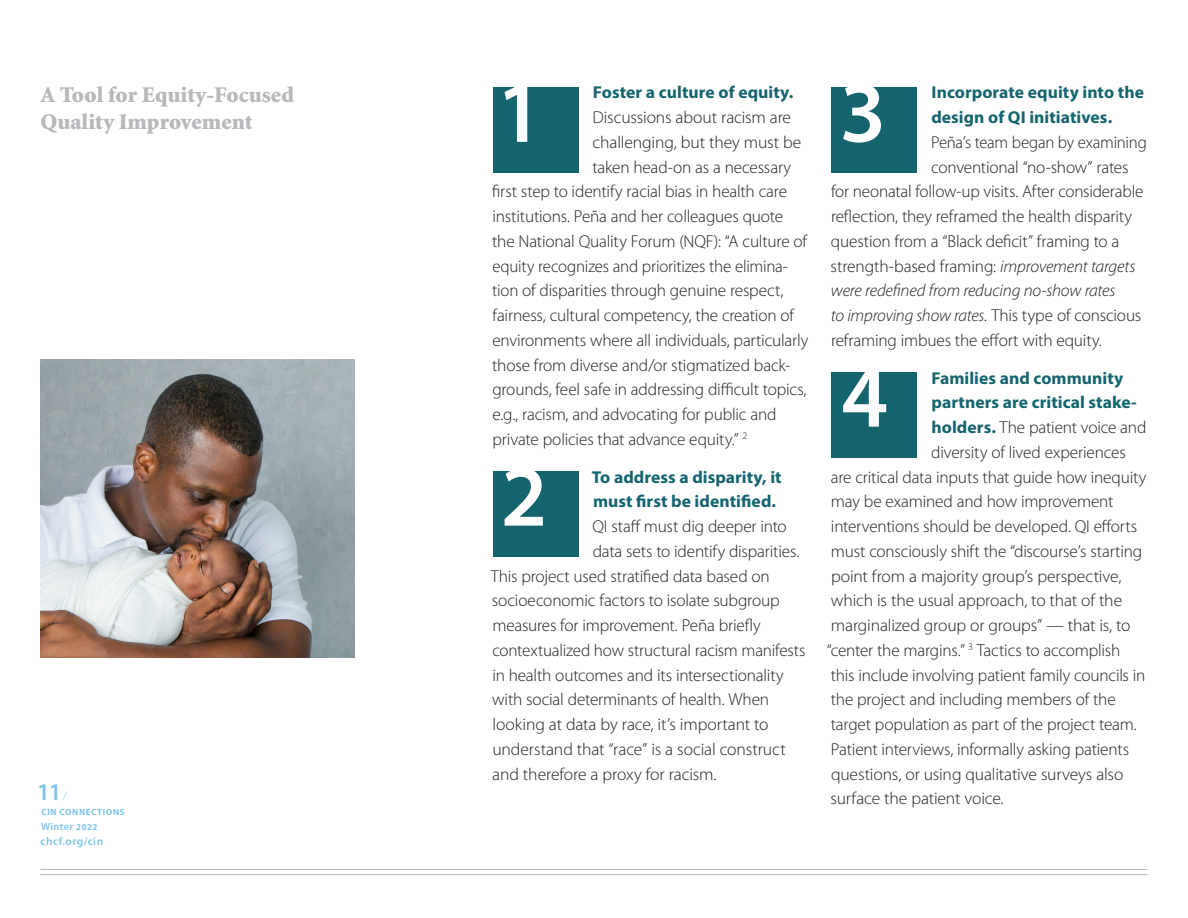
<style>
.page{position:relative;width:1188px;height:918px;background:#fff}
.page>*{position:absolute;margin:0;border:0;box-sizing:border-box;transform-origin:0 0}
.t1{font:600 87px "Myriad Pro";color:#fff}
.t2{font:600 24px "Myriad Pro";color:#7fc4ed}
.t3{font:900 22.5px/27px "Minion";letter-spacing:.005em;color:#b7b8bb}
.t4{font:300 17.25px "Myriad Pro";letter-spacing:-.01em;color:#231f20}
.t5{font:700 17.25px "Myriad Pro";color:#14646e}
.t6{font:italic 300 17.25px "Myriad Pro";letter-spacing:-.01em;color:#231f20}
.t7{font:600 11.25px "Myriad Pro";letter-spacing:.045em;color:#7fc4ed}
.t8{font:600 10.5px "Myriad Pro";letter-spacing:.025em;color:#7fc4ed}
.t9{font:700 9px "Myriad Pro";letter-spacing:.065em;color:#7fc4ed}
.s1{font-weight:300;font-size:12px}
.s2{font-weight:700;font-size:9px}
.s3{font-style:italic}
.s4{font-style:normal}
.s5{font-weight:700;color:#14646e}
</style>
<div class="page">
<hr style="left:40px;top:869px;width:1108px;height:1px;background:#b2b3b7">
<hr style="left:40px;top:874px;width:1108px;height:1px;background:#b2b3b7">
<div style="left:493px;top:471px;width:85px;height:85px;background:#14646e"></div>
<div style="left:831px;top:87px;width:86px;height:85px;background:#14646e"></div>
<div style="left:831px;top:372px;width:86px;height:85px;background:#14646e"></div>
<div style="left:493px;top:87px;width:85px;height:86px;background:#14646e"></div>
<img style="left:40px;top:360px;width:315px;height:297px">
<p class="t3" style="left:40px;top:82px;width:255px">A Tool for Equity-Focused<br>Quality Improvement</p>
<p class="t2" style="left:37px;top:779px;width:31px">11<span class="s1">/</span></p>
<p class="t9" style="left:41px;top:806px;width:85px">CIN CONNECTIONS</p>
<p class="t8" style="left:41px;top:820px;width:58px">Winter <span class="s2">2022</span></p>
<p class="t7" style="left:41px;top:835px;width:64px">chcf.org/cin</p>
<p class="t1" style="left:496px;top:64px;width:48px">1</p>
<p class="t5" style="left:593px;top:81px;width:202px">Foster a culture of equity.</p>
<p class="t4" style="left:593px;top:108px;width:200px">Discussions about racism are</p>
<p class="t4" style="left:593px;top:133px;width:210px">challenging, but they must be</p>
<p class="t4" style="left:592px;top:157px;width:200px">taken head-on as a necessary</p>
<p class="t4" style="left:492px;top:182px;width:296px">first step to identify racial bias in health care</p>
<p class="t4" style="left:492px;top:207px;width:292px">institutions. Peña and her colleagues quote</p>
<p class="t4" style="left:492px;top:232px;width:316px">the National Quality Forum (NQF): “A culture of</p>
<p class="t4" style="left:492px;top:256px;width:297px">equity recognizes and prioritizes the elimina-</p>
<p class="t4" style="left:492px;top:281px;width:293px">tion of disparities through genuine respect,</p>
<p class="t4" style="left:492px;top:306px;width:303px">fairness, cultural competency, the creation of</p>
<p class="t4" style="left:492px;top:331px;width:317px">environments where all individuals, particularly</p>
<p class="t4" style="left:492px;top:355px;width:300px">those from diverse and/or stigmatized back-</p>
<p class="t4" style="left:492px;top:380px;width:316px">grounds, feel safe in addressing difficult topics,</p>
<p class="t4" style="left:492px;top:405px;width:286px">e.g., racism, and advocating for public and</p>
<p class="t4" style="left:492px;top:430px;width:256px">private policies that advance equity.” <sup>2</sup></p>
<p class="t5" style="left:592px;top:466px;width:191px">To address a disparity, it</p>
<p class="t5" style="left:593px;top:490px;width:185px">must first be identified.</p>
<p class="t4" style="left:593px;top:517px;width:196px">QI staff must dig deeper into</p>
<p class="t4" style="left:593px;top:542px;width:208px">data sets to identify disparities.</p>
<p class="t4" style="left:491px;top:566px;width:281px">This project used stratified data based on</p>
<p class="t4" style="left:492px;top:591px;width:289px">socioeconomic factors to isolate subgroup</p>
<p class="t4" style="left:492px;top:616px;width:270px">measures for improvement. Peña briefly</p>
<p class="t4" style="left:492px;top:641px;width:315px">contextualized how structural racism manifests</p>
<p class="t4" style="left:492px;top:665px;width:293px">in health outcomes and its intersectionality</p>
<p class="t4" style="left:492px;top:690px;width:278px">with social determinants of health. When</p>
<p class="t4" style="left:493px;top:715px;width:278px">looking at data by race, it’s important to</p>
<p class="t4" style="left:492px;top:740px;width:295px">understand that “race” is a social construct</p>
<p class="t4" style="left:492px;top:764px;width:226px">and therefore a proxy for racism.</p>
<p class="t1" style="left:501px;top:448px;width:48px">2</p>
<p class="t1" style="left:840px;top:64px;width:48px">3</p>
<p class="t5" style="left:932px;top:81px;width:214px">Incorporate equity into the</p>
<p class="t5" style="left:931px;top:106px;width:182px">design of QI initiatives.</p>
<p class="t4" style="left:931px;top:133px;width:217px">Peña’s team began by examining</p>
<p class="t4" style="left:931px;top:157px;width:199px">conventional “no-show” rates</p>
<p class="t4" style="left:831px;top:182px;width:314px">for neonatal follow-up visits. After considerable</p>
<p class="t4" style="left:831px;top:207px;width:303px">reflection, they reframed the health disparity</p>
<p class="t4" style="left:831px;top:232px;width:290px">question from a “Black deficit” framing to a</p>
<p class="t4" style="left:831px;top:256px;width:307px">strength-based framing: <span class="s3">improvement targets</span></p>
<p class="t6" style="left:831px;top:281px;width:286px">were redefined from reducing no-show rates</p>
<p class="t6" style="left:831px;top:306px;width:312px">to improving show rates. <span class="s4">This type of conscious</span></p>
<p class="t4" style="left:831px;top:331px;width:272px">reframing imbues the effort with equity.</p>
<p class="t5" style="left:931px;top:367px;width:193px">Families and community</p>
<p class="t5" style="left:932px;top:391px;width:207px">partners are critical stake-</p>
<p class="t4" style="left:932px;top:418px;width:216px"><span class="s5">holders.</span> The patient voice and</p>
<p class="t4" style="left:931px;top:443px;width:196px">diversity of lived experiences</p>
<p class="t4" style="left:831px;top:467px;width:317px">are critical data inputs that guide how inequity</p>
<p class="t4" style="left:831px;top:492px;width:284px">may be examined and how improvement</p>
<p class="t4" style="left:831px;top:517px;width:308px">interventions should be developed. QI efforts</p>
<p class="t4" style="left:831px;top:542px;width:313px">must consciously shift the “discourse’s starting</p>
<p class="t4" style="left:831px;top:566px;width:292px">point from a majority group’s perspective,</p>
<p class="t4" style="left:831px;top:591px;width:293px">which is the usual approach, to that of the</p>
<p class="t4" style="left:831px;top:616px;width:301px">marginalized group or groups” — that is, to</p>
<p class="t4" style="left:827px;top:641px;width:295px">“center the margins.” <sup>3</sup> Tactics to accomplish</p>
<p class="t4" style="left:831px;top:665px;width:316px">this include involving patient family councils in</p>
<p class="t4" style="left:831px;top:690px;width:287px">the project and including members of the</p>
<p class="t4" style="left:831px;top:715px;width:308px">target population as part of the project team.</p>
<p class="t4" style="left:831px;top:740px;width:300px">Patient interviews, informally asking patients</p>
<p class="t4" style="left:831px;top:764px;width:294px">questions, or using qualitative surveys also</p>
<p class="t4" style="left:831px;top:789px;width:175px">surface the patient voice.</p>
<p class="t1" style="left:842px;top:349px;width:48px">4</p>
</div>
